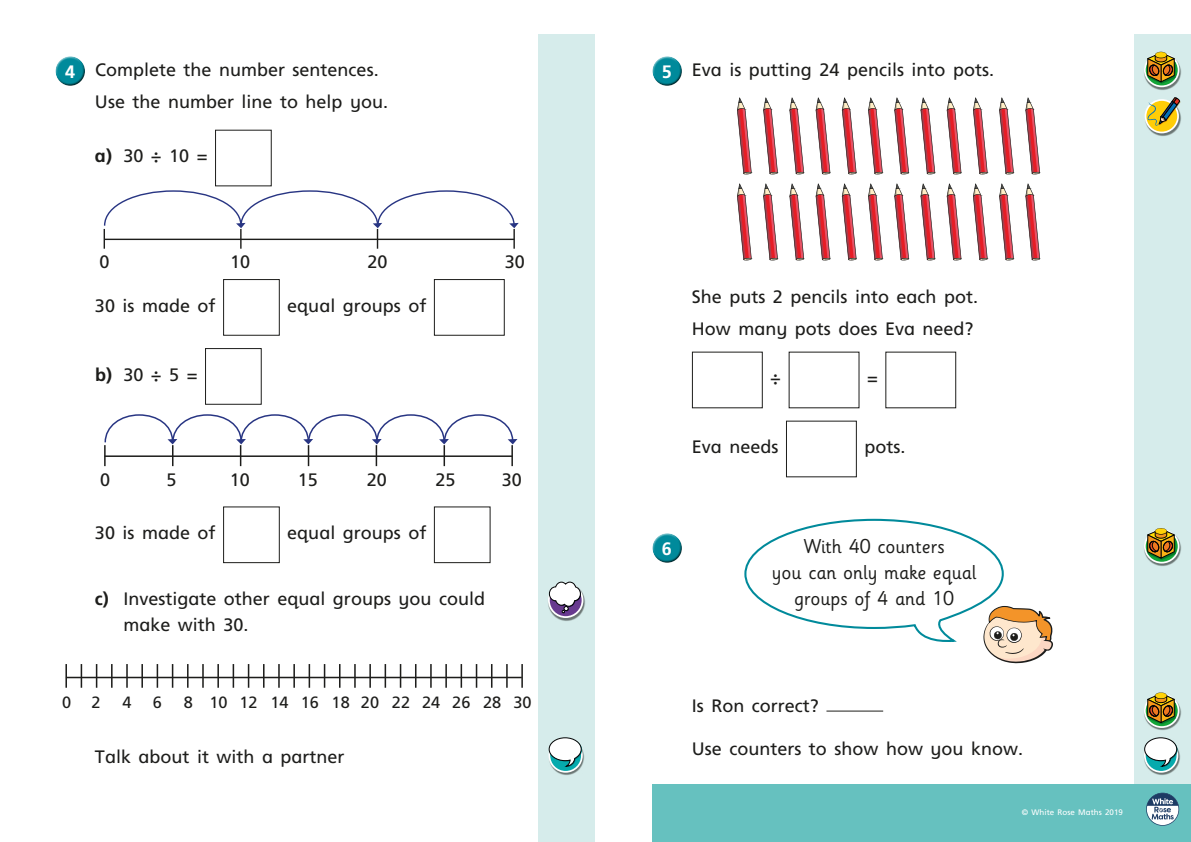
<style>
.page{position:relative;width:1191px;height:842px;background:#fff}
.page>*{position:absolute;margin:0;border:0;box-sizing:border-box;transform-origin:0 0}
.t1{font:20px/26px "Sassoon Infant Std";color:#1d1d1b;text-align:center}
.t2{font:18px/31.7px "Frutiger Inf";color:#1d1d1b}
.t3{font:700 18px "Frutiger Inf";color:#fff}
.t4{font:16.3px "Frutiger Inf";color:#1d1d1b}
.t5{font:8px "Frutiger Inf";color:#fff}
.s1{font-weight:700;color:#fff}
.s2{font-weight:700}
</style>
<div class="page">
<div style="left:1134px;top:34px;width:57px;height:808px;background:#d6eceb"></div>
<div style="left:652px;top:56px;width:30px;height:23px;background:#fff;opacity:.75"></div>
<div style="left:652px;top:61px;width:31px;height:26px;background:#1d1d1b;opacity:.75"></div>
<svg style="left:737px;top:97px;width:15px;height:78px"></svg>
<svg style="left:763px;top:97px;width:15px;height:78px"></svg>
<svg style="left:789px;top:97px;width:15px;height:78px"></svg>
<svg style="left:815px;top:97px;width:15px;height:78px"></svg>
<svg style="left:842px;top:97px;width:14px;height:78px"></svg>
<svg style="left:868px;top:97px;width:15px;height:78px"></svg>
<svg style="left:894px;top:97px;width:15px;height:78px"></svg>
<svg style="left:920px;top:97px;width:15px;height:78px"></svg>
<svg style="left:946px;top:97px;width:15px;height:78px"></svg>
<svg style="left:973px;top:97px;width:14px;height:78px"></svg>
<svg style="left:999px;top:97px;width:15px;height:78px"></svg>
<svg style="left:1025px;top:97px;width:15px;height:78px"></svg>
<svg style="left:737px;top:183px;width:15px;height:78px"></svg>
<svg style="left:763px;top:183px;width:15px;height:78px"></svg>
<svg style="left:789px;top:183px;width:15px;height:78px"></svg>
<svg style="left:815px;top:183px;width:15px;height:78px"></svg>
<svg style="left:842px;top:183px;width:14px;height:78px"></svg>
<svg style="left:868px;top:183px;width:15px;height:78px"></svg>
<svg style="left:894px;top:183px;width:15px;height:78px"></svg>
<svg style="left:920px;top:183px;width:15px;height:78px"></svg>
<svg style="left:946px;top:183px;width:15px;height:78px"></svg>
<svg style="left:973px;top:183px;width:14px;height:78px"></svg>
<svg style="left:999px;top:183px;width:15px;height:78px"></svg>
<svg style="left:1025px;top:183px;width:15px;height:78px"></svg>
<div style="left:692px;top:352px;width:71px;height:56px;border:1px solid #1d1d1b"></div>
<div style="left:786px;top:421px;width:71px;height:56px;border:1px solid #1d1d1b"></div>
<div style="left:652px;top:533px;width:30px;height:23px;background:#fff;opacity:.75"></div>
<div style="left:652px;top:538px;width:31px;height:26px;background:#1d1d1b;opacity:.75"></div>
<hr style="left:826px;top:710px;width:57px;height:1px;background:#1d1d1b">
<div style="left:539px;top:34px;width:99px;height:808px;background:#d6eceb"></div>
<div style="left:595px;top:0;width:48px;height:842px;background:#fff"></div>
<div style="left:55px;top:56px;width:30px;height:23px;background:#fff;opacity:.75"></div>
<div style="left:55px;top:61px;width:31px;height:26px;background:#1d1d1b;opacity:.75"></div>
<div style="left:215px;top:130px;width:57px;height:56px;border:1px solid #1d1d1b"></div>
<svg style="left:103px;top:190px;width:416px;height:59px"></svg>
<div style="left:223px;top:279px;width:57px;height:57px;border:1px solid #1d1d1b"></div>
<div style="left:434px;top:279px;width:71px;height:57px;border:1px solid #1d1d1b"></div>
<div style="left:205px;top:348px;width:57px;height:57px;border:1px solid #1d1d1b"></div>
<svg style="left:104px;top:414px;width:413px;height:52px"></svg>
<div style="left:223px;top:506px;width:57px;height:57px;border:1px solid #1d1d1b"></div>
<div style="left:434px;top:506px;width:56px;height:57px;border:1px solid #1d1d1b"></div>
<hr style="left:66px;top:677px;width:456px;height:1px;background:#1d1d1b">
<hr style="left:65px;top:664px;width:2px;height:24px;background:#1d1d1b">
<svg style="left:81px;top:664px;width:1px;height:24px"></svg>
<svg style="left:96px;top:664px;width:1px;height:24px"></svg>
<hr style="left:111px;top:664px;width:2px;height:24px;background:#1d1d1b">
<hr style="left:126px;top:664px;width:2px;height:24px;background:#1d1d1b">
<hr style="left:141px;top:664px;width:2px;height:24px;background:#1d1d1b">
<svg style="left:157px;top:664px;width:1px;height:24px"></svg>
<svg style="left:172px;top:664px;width:1px;height:24px"></svg>
<svg style="left:187px;top:664px;width:1px;height:24px"></svg>
<hr style="left:202px;top:664px;width:2px;height:24px;background:#1d1d1b">
<hr style="left:217px;top:664px;width:2px;height:24px;background:#1d1d1b">
<svg style="left:233px;top:664px;width:1px;height:24px"></svg>
<svg style="left:248px;top:664px;width:1px;height:24px"></svg>
<svg style="left:263px;top:664px;width:1px;height:24px"></svg>
<hr style="left:278px;top:664px;width:2px;height:24px;background:#1d1d1b">
<hr style="left:293px;top:664px;width:2px;height:24px;background:#1d1d1b">
<hr style="left:308px;top:664px;width:2px;height:24px;background:#1d1d1b">
<svg style="left:324px;top:664px;width:1px;height:24px"></svg>
<svg style="left:339px;top:664px;width:1px;height:24px"></svg>
<hr style="left:354px;top:664px;width:2px;height:24px;background:#1d1d1b">
<hr style="left:369px;top:664px;width:2px;height:24px;background:#1d1d1b">
<hr style="left:384px;top:664px;width:2px;height:24px;background:#1d1d1b">
<svg style="left:400px;top:664px;width:1px;height:24px"></svg>
<svg style="left:415px;top:664px;width:1px;height:24px"></svg>
<hr style="left:430px;top:664px;width:2px;height:24px;background:#1d1d1b">
<hr style="left:445px;top:664px;width:2px;height:24px;background:#1d1d1b">
<hr style="left:460px;top:664px;width:2px;height:24px;background:#1d1d1b">
<svg style="left:476px;top:664px;width:1px;height:24px"></svg>
<svg style="left:491px;top:664px;width:1px;height:24px"></svg>
<hr style="left:506px;top:664px;width:2px;height:24px;background:#1d1d1b">
<hr style="left:521px;top:664px;width:2px;height:24px;background:#1d1d1b">
<div style="left:652px;top:785px;width:539px;height:57px;background:#66c1bf"></div>
<svg style="left:1146px;top:793px;width:33px;height:33px"></svg>
<img style="left:1144px;top:59px;width:37px;height:31px">
<svg style="left:1144px;top:54px;width:34px;height:32px"></svg>
<div style="left:1144px;top:53px;width:35px;height:34px;border:2px solid #fff;border-radius:50%"></div>
<svg style="left:1147px;top:52px;width:28px;height:32px"></svg>
<img style="left:1144px;top:700px;width:37px;height:30px">
<svg style="left:1144px;top:694px;width:34px;height:33px"></svg>
<div style="left:1144px;top:694px;width:35px;height:34px;border:2px solid #fff;border-radius:50%"></div>
<svg style="left:1147px;top:692px;width:28px;height:32px"></svg>
<img style="left:1144px;top:535px;width:37px;height:31px">
<svg style="left:1144px;top:530px;width:34px;height:33px"></svg>
<div style="left:1144px;top:529px;width:35px;height:34px;border:2px solid #fff;border-radius:50%"></div>
<svg style="left:1147px;top:528px;width:28px;height:32px"></svg>
<img style="left:1147px;top:747px;width:33px;height:28px">
<svg style="left:1144px;top:739px;width:33px;height:33px"></svg>
<div style="left:1144px;top:738px;width:34px;height:35px;border:2px solid #fff;border-radius:50%"></div>
<svg style="left:1144px;top:737px;width:33px;height:30px"></svg>
<img style="left:548px;top:747px;width:37px;height:28px">
<svg style="left:549px;top:739px;width:33px;height:33px"></svg>
<div style="left:548px;top:738px;width:35px;height:35px;border:2px solid #fff;border-radius:50%"></div>
<svg style="left:549px;top:737px;width:33px;height:30px"></svg>
<img style="left:548px;top:590px;width:37px;height:31px">
<svg style="left:549px;top:583px;width:33px;height:34px"></svg>
<div style="left:548px;top:582px;width:35px;height:36px;border:2px solid #fff;border-radius:50%"></div>
<svg style="left:549px;top:582px;width:32px;height:31px"></svg>
<svg style="left:744px;top:518px;width:309px;height:145px"></svg>
<img style="left:1155px;top:101px;width:26px;height:35px">
<svg style="left:1144px;top:98px;width:36px;height:36px"></svg>
<p class="t2" style="left:95px;top:54px;width:295px;text-indent:-30px"><span class="s1">4</span> Complete the number sentences.<br>Use the number line to help you.</p>
<p class="t2" style="left:95px;top:140px;width:114px"><span class="s2">a)</span> 30÷10=</p>
<p class="t2" style="left:100px;top:246px;width:12px">0</p>
<p class="t2" style="left:230px;top:246px;width:22px">10</p>
<p class="t2" style="left:368px;top:246px;width:22px">20</p>
<p class="t2" style="left:505px;top:246px;width:22px">30</p>
<p class="t2" style="left:95px;top:289px;width:122px">30 is made of</p>
<p class="t2" style="left:287px;top:289px;width:141px">equal groups of</p>
<p class="t2" style="left:95px;top:358px;width:104px"><span class="s2">b)</span> 30÷5=</p>
<p class="t2" style="left:100px;top:464px;width:12px">0</p>
<p class="t2" style="left:167px;top:464px;width:12px">5</p>
<p class="t2" style="left:230px;top:464px;width:22px">10</p>
<p class="t2" style="left:298px;top:464px;width:22px">15</p>
<p class="t2" style="left:367px;top:464px;width:22px">20</p>
<p class="t2" style="left:435px;top:464px;width:22px">25</p>
<p class="t2" style="left:502px;top:464px;width:22px">30</p>
<p class="t2" style="left:95px;top:517px;width:122px">30 is made of</p>
<p class="t2" style="left:287px;top:517px;width:141px">equal groups of</p>
<p class="t2" style="left:123px;top:586px;width:363px;line-height:26px;text-indent:-28px"><span class="s2">c)</span> Investigate other equal groups you could make with 30.</p>
<p class="t4" style="left:62px;top:693px;width:40px">0 2</p>
<p class="t4" style="left:123px;top:693px;width:11px">4</p>
<p class="t4" style="left:153px;top:693px;width:11px">6</p>
<p class="t4" style="left:184px;top:693px;width:349px">8 10 12 14 16 18 20 22 24 26 28 30</p>
<p class="t2" style="left:95px;top:741px;width:251px">Talk about it with a partner</p>
<p class="t2" style="left:662px;top:54px;width:334px"><span class="s1">5</span> Eva is putting 24 pencils into pots.</p>
<p class="t2" style="left:692px;top:281px;width:288px">She puts 2 pencils into each pot.<br>How many pots does Eva need?</p>
<p class="t2" style="left:770px;top:361px;width:12px">÷</p>
<p class="t2" style="left:867px;top:361px;width:12px">=</p>
<p class="t2" style="left:692px;top:430px;width:88px">Eva needs</p>
<p class="t2" style="left:864px;top:430px;width:43px">pots.</p>
<p class="t3" style="left:662px;top:538px;width:12px">6</p>
<p class="t1" style="left:772px;top:534px;width:206px">With 40 counters<br>you can only make equal groups of 4 and 10</p>
<p class="t2" style="left:692px;top:689px;width:129px">Is Ron correct?</p>
<p class="t2" style="left:692px;top:732px;width:333px">Use counters to show how you know.</p>
<p class="t5" style="left:1021px;top:808px;width:103px">© White Rose Maths 2019</p>
</div>
